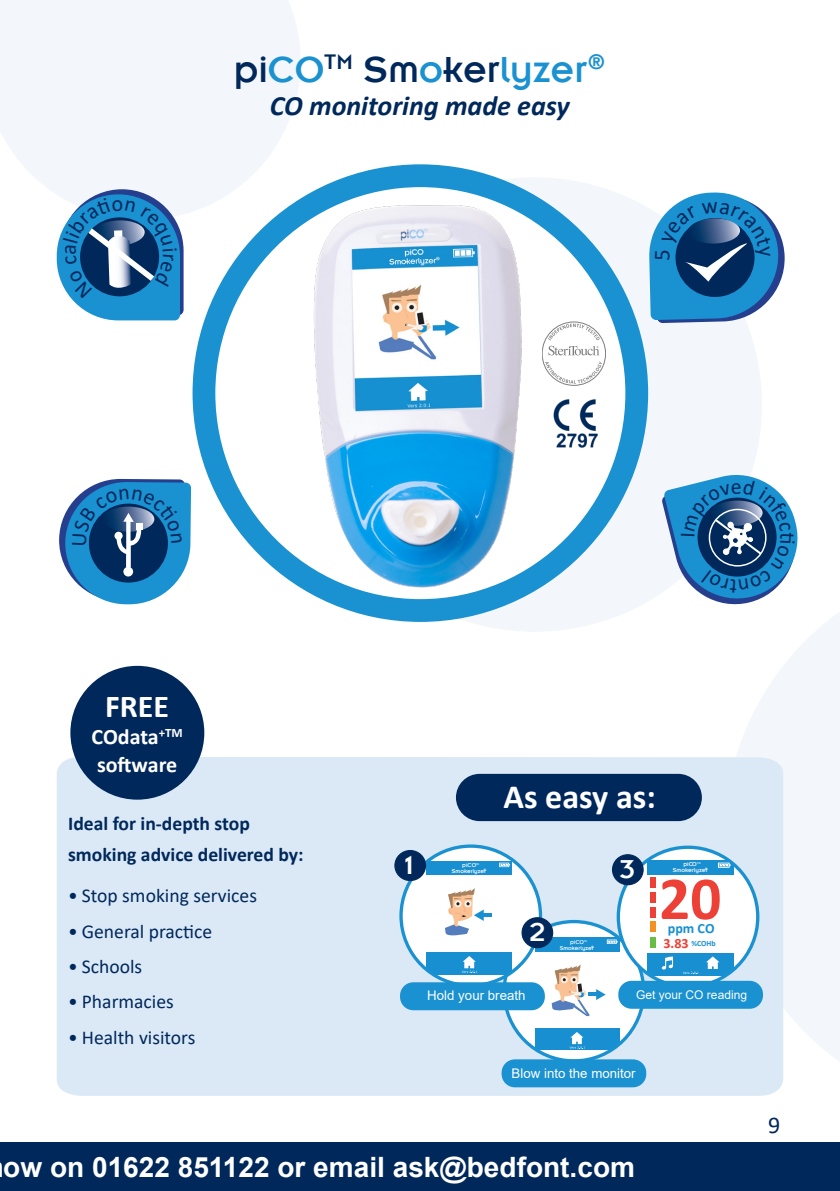
<style>
.page{position:relative;width:840px;height:1191px;background:#fff}
.page>*{position:absolute;margin:0;border:0;box-sizing:border-box;transform-origin:0 0}
.t1{font:700 61.4px "Calibri";color:#ed4036}
.t2{font:40px "Insignia LT";color:#1a91d1}
.t3{font:700 34px "Calibri";color:#fff}
.t4{font:700 32px "Calibri";color:#fff}
.t5{font:28.6px "Insignia LT";color:#fff}
.t6{font:700 28px "Arial";color:#fff}
.t7{font:italic 700 28px "Calibri";color:#00285b}
.t8{font:24px "Calibri";color:#00285b}
.t9{font:700 22px "Calibri";letter-spacing:-.005em;color:#fff}
.t10{font:19.6px "Calibri";color:#00285b}
.paragraph{font:700 19.6px "Calibri";color:#00285b}
.t11{font:700 14px "Calibri";color:#178fd1}
.t12{font:13.2px "Arial";color:#fff}
.t13{font:12px "Arial";color:#fff}
.t14{font:700 7.8px "Calibri";color:#178fd1}
.t15{font:6.2px "Insignia LT";color:#fff}
.t16{font:6.2px "Insignia LT";color:#fcfcfc}
.t17{font:6px "Insignia LT";color:#fff}
.t18{font:6px "Insignia LT";color:#fcfcfc}
.s1{color:#00285b}
.s2{font-size:14px;color:#ed4036}
</style>
<div class="page">
<svg style="left:723px;top:613px;width:116px;height:483px;fill:#f3f7fb"></svg>
<div style="left:307px;top:177px;width:454px;height:455px;background:#f3f7fb;border-radius:50%"></div>
<svg style="left:0;top:0;width:300px;height:214px;fill:#f3f7fb"></svg>
<div style="left:0;top:1141px;width:839px;height:50px;background:#00285b"></div>
<img style="left:230px;top:176px;width:386px;height:434px">
<div style="left:192px;top:164px;width:455px;height:458px;border:23px solid #1a91d1;border-radius:50%"></div>
<div style="left:57px;top:757px;width:725px;height:338px;background:#dbe9f6"></div>
<svg style="left:504px;top:921px;width:139px;height:140px"></svg>
<div style="left:534px;top:937px;width:85px;height:113px;background:#178fd1"></div>
<div style="left:534px;top:952px;width:85px;height:75px;background:#fff"></div>
<svg style="left:606px;top:939px;width:11px;height:5px"></svg>
<hr style="left:587px;top:992px;width:10px;height:4px;background:#178fd1">
<svg style="left:596px;top:989px;width:9px;height:11px"></svg>
<svg style="left:551px;top:964px;width:38px;height:52px"></svg>
<svg style="left:569px;top:1032px;width:15px;height:17px"></svg>
<div style="left:501px;top:1059px;width:145px;height:28px;background:#1a91d1;border-radius:13px"></div>
<svg style="left:618px;top:847px;width:139px;height:139px"></svg>
<div style="left:647px;top:860px;width:86px;height:115px;background:#178fd1"></div>
<div style="left:646px;top:874px;width:87px;height:78px;background:#fff"></div>
<svg style="left:683px;top:971px;width:15px;height:3px"></svg>
<div style="left:650px;top:937px;width:5px;height:11px;background:#69bd45"></div>
<div style="left:650px;top:921px;width:5px;height:11px;background:#f5911f"></div>
<div style="left:650px;top:876px;width:5px;height:11px;background:#ed4036"></div>
<div style="left:650px;top:906px;width:5px;height:11px;background:#ed4036"></div>
<div style="left:650px;top:892px;width:5px;height:10px;background:#ed4036"></div>
<svg style="left:661px;top:956px;width:11px;height:13px"></svg>
<svg style="left:706px;top:956px;width:13px;height:13px"></svg>
<div style="left:618px;top:980px;width:144px;height:28px;background:#1a91d1;border-radius:13px"></div>
<div style="left:401px;top:846px;width:139px;height:139px;background:#fff;border-radius:50%"></div>
<div style="left:426px;top:861px;width:85px;height:113px;background:#178fd1"></div>
<div style="left:426px;top:875px;width:85px;height:76px;background:#fff"></div>
<hr style="left:482px;top:913px;width:10px;height:4px;background:#178fd1">
<svg style="left:445px;top:888px;width:38px;height:48px"></svg>
<svg style="left:499px;top:862px;width:11px;height:5px"></svg>
<svg style="left:461px;top:956px;width:16px;height:17px"></svg>
<div style="left:400px;top:982px;width:144px;height:28px;background:#1a91d1;border-radius:13px"></div>
<div style="left:394px;top:850px;width:31px;height:30px;background:#00285b;border-radius:50%"></div>
<div style="left:394px;top:850px;width:32px;height:31px;border:1px solid #00285b;border-radius:50%"></div>
<div style="left:521px;top:917px;width:31px;height:30px;background:#00285b;border-radius:50%"></div>
<div style="left:521px;top:917px;width:32px;height:31px;border:1px solid #00285b;border-radius:50%"></div>
<div style="left:612px;top:854px;width:30px;height:30px;background:#00285b;border-radius:50%"></div>
<div style="left:611px;top:854px;width:32px;height:31px;border:1px solid #00285b;border-radius:50%"></div>
<div style="left:542px;top:322px;width:63px;height:63px;background:#fff;border-radius:50%"></div>
<div style="left:541px;top:322px;width:64px;height:63px;border:1px solid #7e7d7f;border-radius:50%"></div>
<svg style="left:548px;top:346px;width:51px;height:9px"></svg>
<svg style="left:547px;top:324px;width:52px;height:16px"></svg>
<svg style="left:544px;top:361px;width:58px;height:23px"></svg>
<div style="left:455px;top:774px;width:246px;height:47px;background:#00285b;border-radius:24px"></div>
<svg style="left:718px;top:862px;width:12px;height:5px"></svg>
<img style="left:548px;top:396px;width:59px;height:57px">
<div style="left:70px;top:666px;width:134px;height:133px;background:#00285b;border-radius:50%"></div>
<svg style="left:649px;top:192px;width:136px;height:131px"></svg>
<svg style="left:59px;top:479px;width:132px;height:125px"></svg>
<svg style="left:662px;top:470px;width:136px;height:135px"></svg>
<svg style="left:57px;top:189px;width:126px;height:131px"></svg>
<p class="t2" style="left:234px;top:49px;width:373px"><span class="s1">pi</span>CO<sup>TM</sup> <span class="s1">Sm</span>o<span class="s1">ker</span>lyzer<sup>®</sup></p>
<p class="t7" style="left:270px;top:86px;width:301px">CO monitoring made easy</p>
<p class="t4" style="left:105px;top:684px;width:65px">FREE</p>
<p class="t9" style="left:92px;top:721px;width:93px">COdata<sup>+TM</sup></p>
<p class="t9" style="left:97px;top:749px;width:82px">software</p>
<p class="paragraph" style="left:68px;top:809px;width:183px">Ideal for in-depth stop</p>
<p class="paragraph" style="left:68px;top:840px;width:237px">smoking advice delivered by:</p>
<p class="t10" style="left:68px;top:882px;width:190px">• Stop smoking services</p>
<p class="t10" style="left:68px;top:917px;width:146px">• General practice</p>
<p class="t10" style="left:68px;top:953px;width:76px">• Schools</p>
<p class="t10" style="left:68px;top:988px;width:107px">• Pharmacies</p>
<p class="t10" style="left:68px;top:1023px;width:129px">• Health visitors</p>
<p class="t5" style="left:404px;top:850px;width:11px">1</p>
<p class="t3" style="left:503px;top:773px;width:154px">As easy as:</p>
<p class="t16" style="left:462px;top:861px;width:18px">piCO<sup>TM</sup></p>
<p class="t15" style="left:451px;top:868px;width:36px">Smokerlyzer<sup>®</sup></p>
<p class="t5" style="left:529px;top:917px;width:17px">2</p>
<p class="t18" style="left:570px;top:938px;width:18px">piCO<sup>TM</sup></p>
<p class="t17" style="left:559px;top:944px;width:36px">Smokerlyzer<sup>®</sup></p>
<p class="t5" style="left:619px;top:854px;width:17px">3</p>
<p class="t16" style="left:683px;top:860px;width:19px">piCO<sup>TM</sup></p>
<p class="t15" style="left:672px;top:867px;width:37px">Smokerlyzer<sup>®</sup></p>
<p class="t1" style="left:658px;top:855px;width:64px">20</p>
<p class="t11" style="left:667px;top:918px;width:48px">ppm CO</p>
<p class="t14" style="left:663px;top:938px;width:54px"><span class="s2">3.83</span> %COHb</p>
<p class="t12" style="left:427px;top:986px;width:100px">Hold your breath</p>
<p class="t13" style="left:636px;top:986px;width:112px">Get your CO reading</p>
<p class="t12" style="left:511px;top:1064px;width:126px">Blow into the monitor</p>
<h3 class="t6" style="left:3px;top:1147px;width:633px">ow on 01622 851122 or email ask@bedfont.com</h3>
<p class="t8" style="left:767px;top:1108px;width:14px">9</p>
</div>
